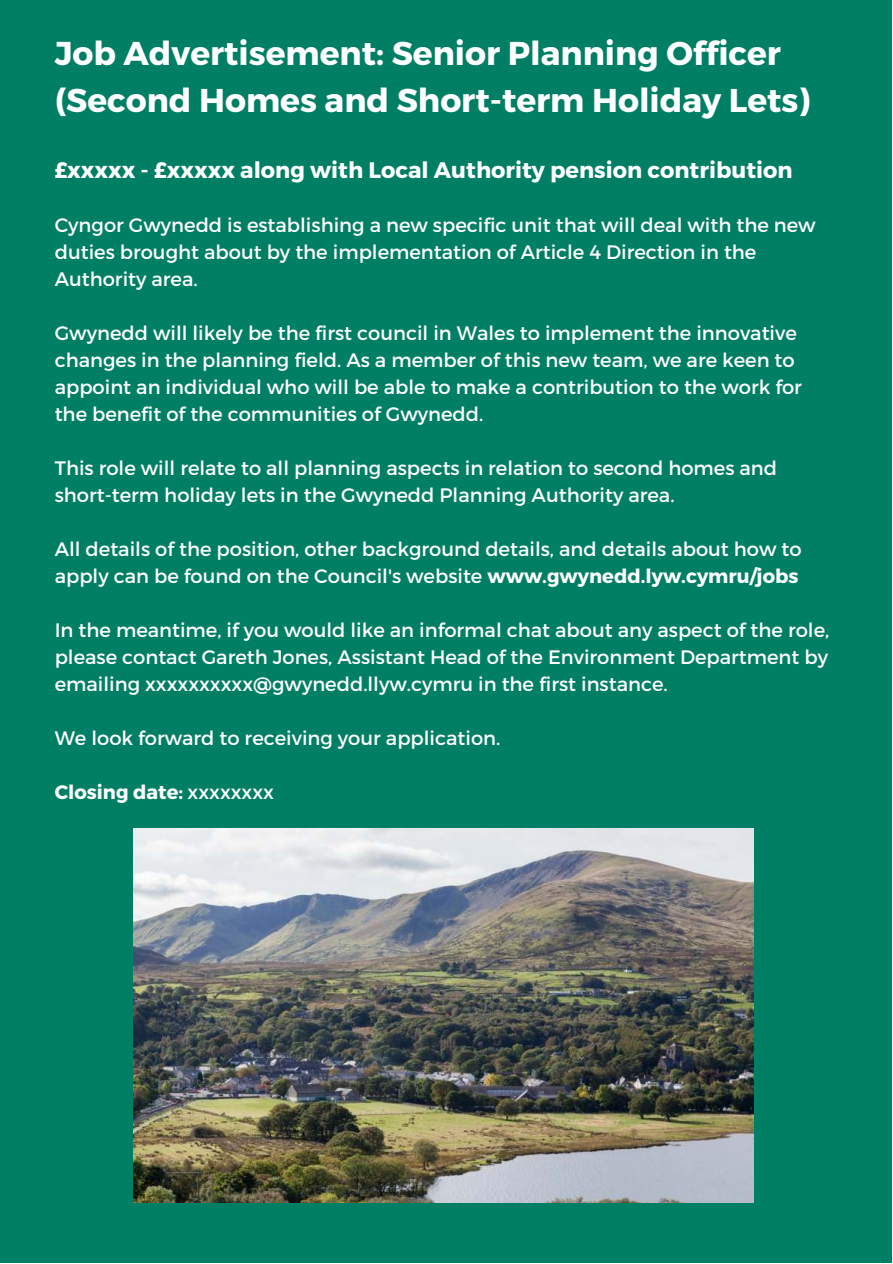
<style>
.page{position:relative;width:893px;height:1264px;background:#fff}
.page>*{position:absolute;margin:0;border:0;box-sizing:border-box;transform-origin:0 0}
.t1{font:700 33px/46px "Montserrat";color:#fff}
.t2{font:700 22.5px "Montserrat";color:#fff}
.t3{font:19.5px/27px "Montserrat";color:#fff}
.t4{font:700 19.5px "Montserrat";color:#fff}
.s1{font-weight:700}
.s2{font-weight:400}
</style>
<div class="page">
<div style="left:0;top:0;width:891px;height:1262px;background:#007f64"></div>
<img style="left:133px;top:828px;width:620px;height:374px">
<h1 class="t1" style="left:55px;top:31px;width:757px">Job Advertisement: Senior Planning Officer (Second Homes and Short-term Holiday Lets)</h1>
<p class="t2" style="left:55px;top:156px;width:739px">£xxxxx - £xxxxx along with Local Authority pension contribution</p>
<p class="t3" style="left:55px;top:211px;width:762px">Cyngor Gwynedd is establishing a new specific unit that will deal with the new duties brought about by the implementation of Article 4 Direction in the<br>Authority area.</p>
<p class="t3" style="left:55px;top:319px;width:748px">Gwynedd will likely be the first council in Wales to implement the innovative changes in the planning field. As a member of this new team, we are keen to appoint an individual who will be able to make a contribution to the work for the benefit of the communities of Gwynedd.</p>
<p class="t3" style="left:55px;top:454px;width:724px">This role will relate to all planning aspects in relation to second homes and short-term holiday lets in the Gwynedd Planning Authority area.</p>
<p class="t3" style="left:55px;top:535px;width:748px">All details of the position, other background details, and details about how to apply can be found on the Council's website <span class="s1">www.gwynedd.lyw.cymru/jobs</span></p>
<p class="t3" style="left:55px;top:616px;width:776px;text-align:justify">In the meantime, if you would like an informal chat about any aspect of the role, please contact Gareth Jones, Assistant Head of the Environment Department by emailing xxxxxxxxxx@gwynedd.llyw.cymru in the first instance.</p>
<p class="t3" style="left:55px;top:724px;width:447px">We look forward to receiving your application.</p>
<p class="t4" style="left:55px;top:779px;width:221px">Closing date: <span class="s2">xxxxxxxx</span></p>
</div>
